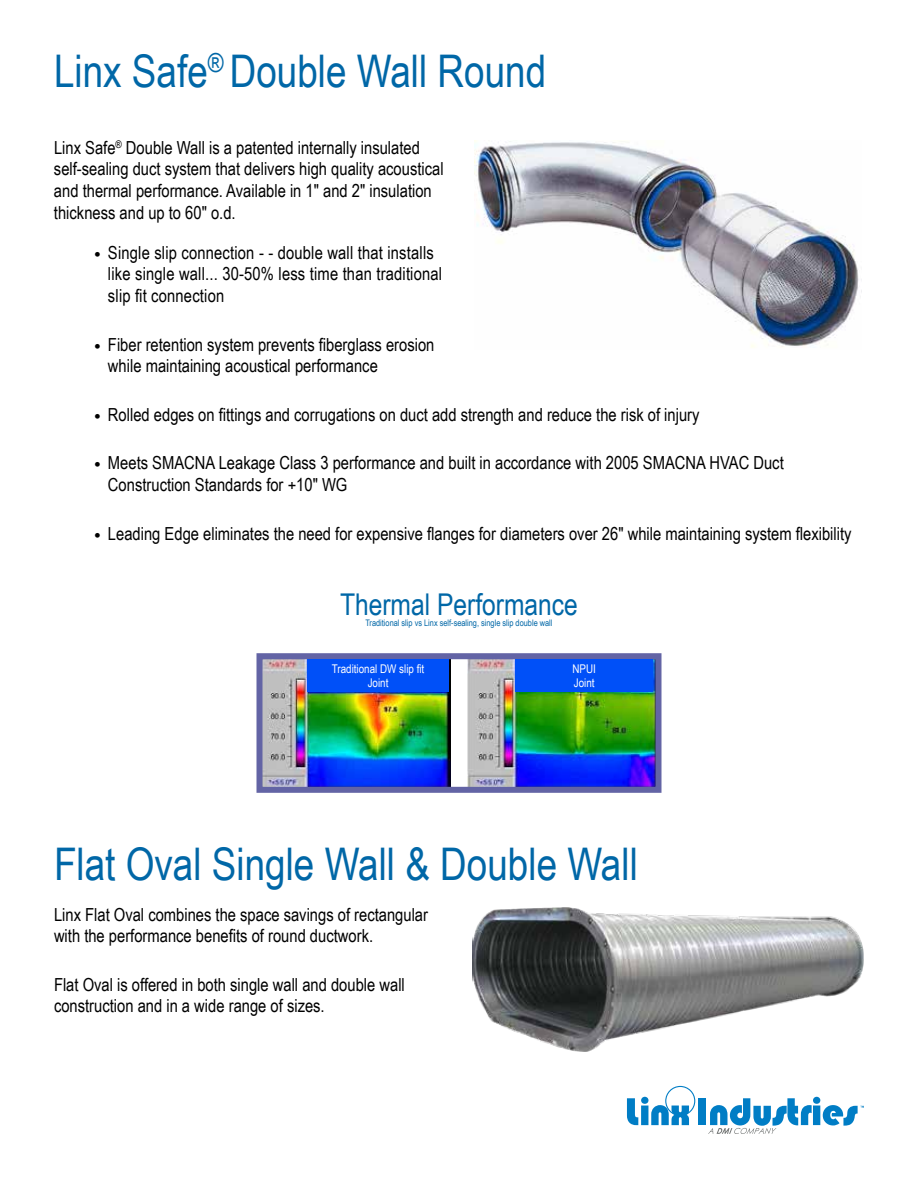
<style>
.page{position:relative;width:918px;height:1188px;background:#fff}
.page>*{position:absolute;margin:0;border:0;box-sizing:border-box;transform-origin:0 0}
.t1{font:45px "Arial Narrow";color:#0067a7}
.t2{font:30px "Arial Narrow";color:#0067a7}
.t3{font:18px/21.6px "Arial Narrow";color:#000}
.t4{font:12px/14.4px "Arial Narrow";color:#fff;text-align:center}
.t5{font:9px "Arial Narrow";color:#0067a7}
.s1{font-family:"Myriad Pro";font-weight:700}
</style>
<div class="page">
<img style="left:263px;top:660px;width:188px;height:126px">
<img style="left:467px;top:660px;width:188px;height:126px">
<div style="left:256px;top:653px;width:406px;height:140px;border:6px solid #6364a5"></div>
<div style="left:308px;top:659px;width:141px;height:32px;background:#0050f8"></div>
<div style="left:515px;top:659px;width:138px;height:32px;background:#0050f8"></div>
<img style="left:473px;top:908px;width:391px;height:144px">
<img style="left:475px;top:141px;width:387px;height:207px">
<svg style="left:627px;top:1086px;width:68px;height:39px"></svg>
<div style="left:698px;top:1098px;width:8px;height:27px;background:#007dc5"></div>
<svg style="left:708px;top:1097px;width:156px;height:37px"></svg>
<h1 class="t1" style="left:54px;top:38px;width:494px">Linx Safe<sup>®</sup> Double Wall Round</h1>
<p class="t3" style="left:54px;top:136px;width:391px">Linx Safe<sup>®</sup> Double Wall is a patented internally insulated self-sealing duct system that delivers high quality acoustical and thermal performance. Available in 1" and 2" insulation thickness and up to 60" o.d.</p>
<p class="t3" style="left:108px;top:241px;width:336px;text-indent:-13px"><span class="s1">•</span> Single slip connection - - double wall that installs like single wall... 30-50% less time than traditional slip fit connection</p>
<p class="t3" style="left:108px;top:333px;width:328px;text-indent:-13px"><span class="s1">•</span> Fiber retention system prevents fiberglass erosion while maintaining acoustical performance</p>
<p class="t3" style="left:94px;top:403px;width:607px"><span class="s1">•</span> Rolled edges on fittings and corrugations on duct add strength and reduce the risk of injury</p>
<p class="t3" style="left:108px;top:452px;width:677px;text-indent:-13px"><span class="s1">•</span> Meets SMACNA Leakage Class 3 performance and built in accordance with 2005 SMACNA HVAC Duct<br>Construction Standards for +10" WG</p>
<p class="t3" style="left:94px;top:522px;width:759px"><span class="s1">•</span> Leading Edge eliminates the need for expensive flanges for diameters over 26" while maintaining system flexibility</p>
<h2 class="t2" style="left:340px;top:583px;width:239px">Thermal Performance</h2>
<p class="t5" style="left:365px;top:616px;width:189px">Traditional slip vs Linx self-sealing, single slip double wall</p>
<p class="t4" style="left:332px;top:661px;width:94px">Traditional DW slip fit<br>Joint</p>
<p class="t4" style="left:573px;top:661px;width:25px;text-align:left">NPUI<br>Joint</p>
<h1 class="t1" style="left:54px;top:831px;width:585px">Flat Oval Single Wall &amp; Double Wall</h1>
<p class="t3" style="left:54px;top:903px;width:376px">Linx Flat Oval combines the space savings of rectangular with the performance benefits of round ductwork.</p>
<p class="t3" style="left:54px;top:973px;width:352px">Flat Oval is offered in both single wall and double wall construction and in a wide range of sizes.</p>
</div>
